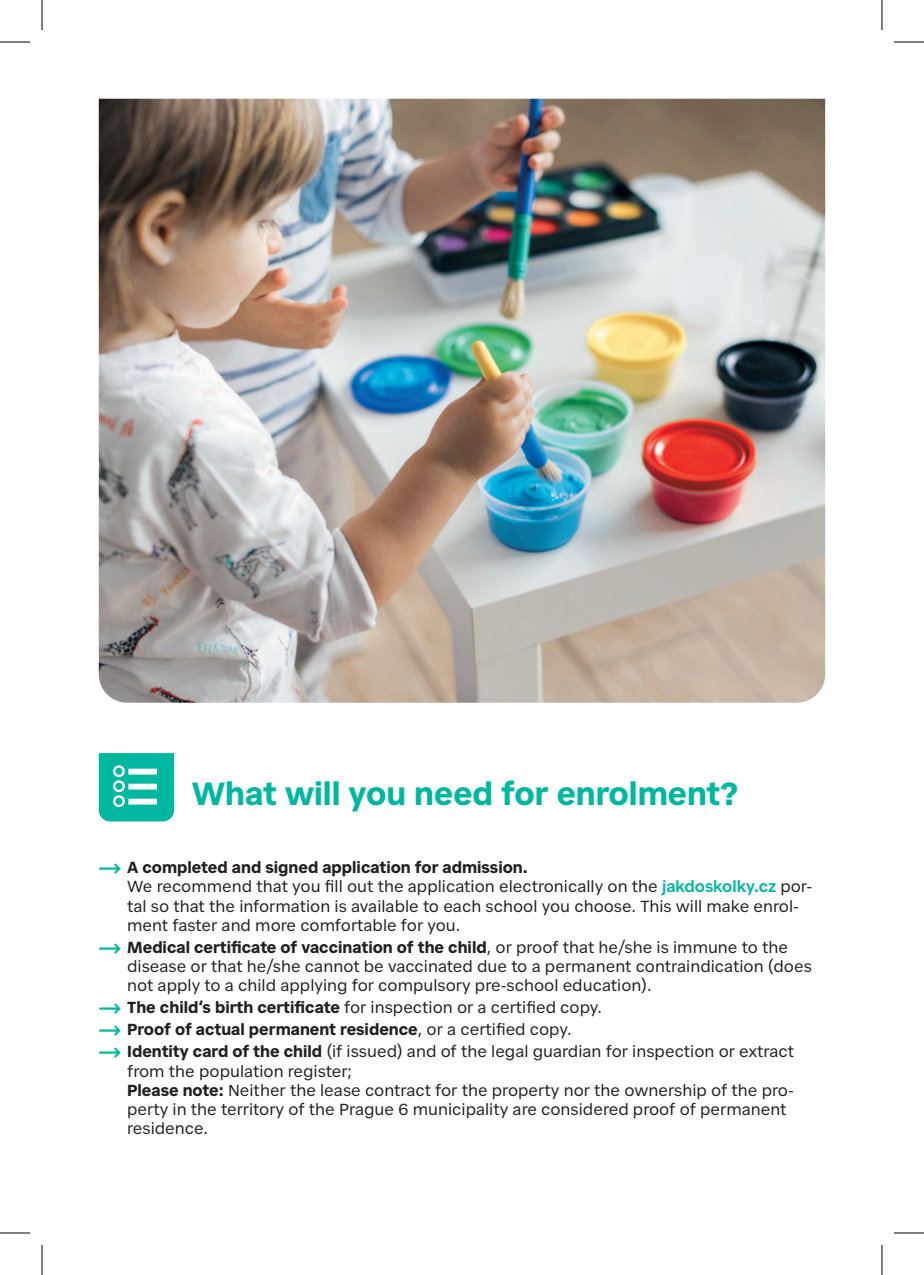
<style>
.page{position:relative;width:924px;height:1275px;background:#fff}
.page>*{position:absolute;margin:0;border:0;box-sizing:border-box;transform-origin:0 0}
.t1{font:700 32px "Civil Premium";color:#00b7a0}
.t2{font:16px/19.2px "Civil Premium";color:#231f20}
.t3{font:700 16px "Civil Premium";color:#231f20}
.s1{font-weight:700;color:#00b7a0}
.s2{font-weight:700}
.s3{font-weight:600;color:#00b7a0}
.s4{color:#00b7a0}
.s5{font-weight:400}
</style>
<div class="page">
<img style="left:99px;top:99px;width:725px;height:603px">
<svg style="left:99px;top:753px;width:75px;height:68px;background:#26c1ae"></svg>
<hr style="left:0;top:42px;width:30px;height:1px;background:#000">
<hr style="left:893px;top:42px;width:30px;height:1px;background:#000">
<hr style="left:0;top:1232px;width:30px;height:1px;background:#000">
<hr style="left:893px;top:1232px;width:30px;height:1px;background:#000">
<hr style="left:42px;top:0;width:1px;height:30px;background:#000">
<hr style="left:42px;top:1245px;width:1px;height:30px;background:#000">
<hr style="left:881px;top:0;width:1px;height:30px;background:#000">
<hr style="left:881px;top:1245px;width:1px;height:30px;background:#000">
<p class="t1" style="left:192px;top:770px;width:547px">What will you need for enrolment?</p>
<p class="t2" style="left:127px;top:856px;width:686px;text-indent:-28px"><span class="s1">⟶</span> <span class="s2">A completed and signed application for admission.<br></span>We recommend that you fill out the application electronically on the <span class="s3">jakdoskolky.cz</span> por&shy;tal so that the information is available to each school you choose. This will make enrol&shy;ment faster and more comfortable for you.</p>
<p class="t2" style="left:127px;top:936px;width:686px;text-indent:-28px"><span class="s1">⟶</span> <span class="s2">Medical certificate of vaccination of the child</span>, or proof that he/she is immune to the disease or that he/she cannot be vaccinated due to a permanent contraindication (does not apply to a child applying for compulsory pre-school education).</p>
<p class="t2" style="left:99px;top:996px;width:504px"><span class="s1">⟶</span> <span class="s2">The child‘s birth certificate</span> for inspection or a certified copy.</p>
<p class="t3" style="left:99px;top:1017px;width:474px"><span class="s4">⟶</span> Proof of actual permanent residence<span class="s5">, or a certified copy.</span></p>
<p class="t2" style="left:127px;top:1040px;width:668px;text-indent:-28px"><span class="s1">⟶</span> <span class="s2">Identity card of the child</span> (if issued) and of the legal guardian for inspection or extract from the population register;<br><span class="s2">Please note:</span> Neither the lease contract for the property nor the ownership of the pro&shy;perty in the territory of the Prague 6 municipality are considered proof of permanent residence.</p>
</div>
